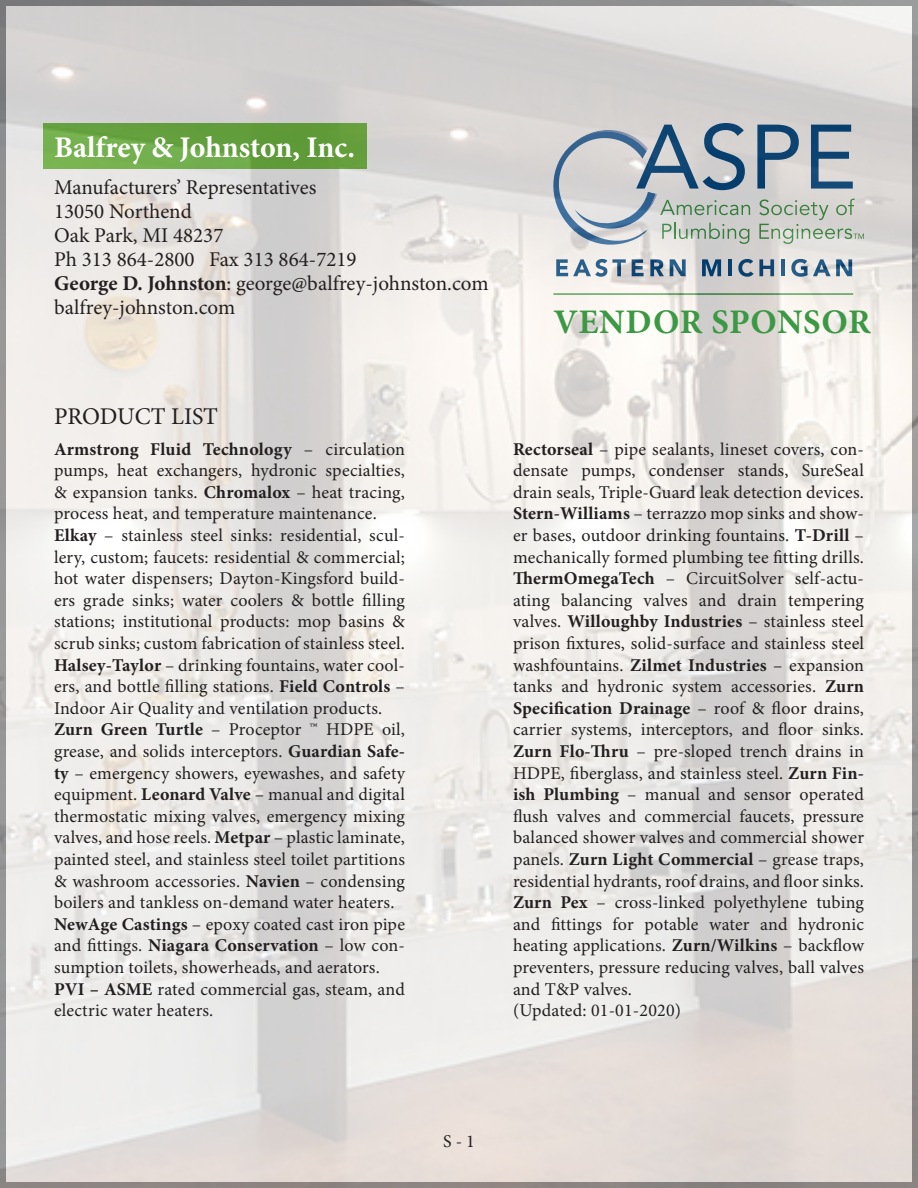
<style>
.page{position:relative;width:918px;height:1188px;background:#fff}
.page>*{position:absolute;margin:0;border:0;box-sizing:border-box;transform-origin:0 0}
.t1{font:700 34.5px "Minion Pro";letter-spacing:.02em;color:#3b9844}
.t2{font:700 30px "Minion Pro";color:#fff}
.t3{font:24px "Minion Pro";letter-spacing:-.005em;color:#231f20}
.t4{font:21px/24px "Minion Pro";color:#231f20}
.Product_Listings{font:18px/21.6px "Minion Pro";letter-spacing:.01em;color:#231f20;text-align:justify}
.s1{font-weight:700}
</style>
<div class="page">
<img style="left:0;top:0;width:918px;height:1188px">
<p class="t2" style="left:54px;top:126px;width:302px">Balfrey &amp; Johnston, Inc.</p>
<p class="t4" style="left:54px;top:176px;width:264px">Manufacturers’ Representatives</p>
<p class="t4" style="left:54px;top:200px;width:139px">13050 Northend</p>
<p class="t4" style="left:54px;top:224px;width:171px">Oak Park, MI 48237</p>
<p class="t4" style="left:54px;top:248px;width:436px">Ph 313 864-2800 Fax 313 864-7219<br><span class="s1">George D. Johnston</span>: george@balfrey-johnston.com</p>
<p class="t4" style="left:54px;top:296px;width:183px">balfrey-johnston.com</p>
<p class="t1" style="left:553px;top:297px;width:319px">VENDOR SPONSOR</p>
<p class="t3" style="left:54px;top:400px;width:166px">PRODUCT LIST</p>
<p class="Product_Listings" style="left:54px;top:438px;width:353px"><span class="s1">Armstrong Fluid Technology</span> – circulation pumps, heat exchangers, hydronic specialties, &amp; expansion tanks. <span class="s1">Chromalox</span> – heat tracing, process heat, and temperature maintenance.</p>
<p class="Product_Listings" style="left:54px;top:525px;width:353px"><span class="s1">Elkay</span> – stainless steel sinks: residential, scul&shy;lery, custom; faucets: residential &amp; commercial; hot water dispensers; Dayton-Kingsford build&shy;ers grade sinks; water coolers &amp; bottle filling stations; institutional products: mop basins &amp; scrub sinks; custom fabrication of stainless steel.</p>
<p class="Product_Listings" style="left:54px;top:654px;width:353px"><span class="s1">Halsey-Taylor</span> – drinking fountains, water cool&shy;ers, and bottle filling stations. <span class="s1">Field Controls</span> – Indoor Air Quality and ventilation products.</p>
<p class="Product_Listings" style="left:54px;top:719px;width:353px"><span class="s1">Zurn Green Turtle</span> – Proceptor ™ HDPE oil, grease, and solids interceptors. <span class="s1">Guardian Safe&shy;ty</span> – emergency showers, eyewashes, and safety equipment. <span class="s1">Leonard Valve</span> – manual and digital thermostatic mixing valves, emergency mixing valves, and hose reels. <span class="s1">Metpar</span> – plastic laminate, painted steel, and stainless steel toilet partitions &amp; washroom accessories. <span class="s1">Navien</span> – condensing boilers and tankless on-demand water heaters.</p>
<p class="Product_Listings" style="left:54px;top:913px;width:353px"><span class="s1">NewAge Castings</span> – epoxy coated cast iron pipe and fittings. <span class="s1">Niagara Conservation</span> – low con&shy;sumption toilets, showerheads, and aerators.</p>
<p class="Product_Listings" style="left:54px;top:978px;width:353px"><span class="s1">PVI – ASME</span> rated commercial gas, steam, and electric water heaters.</p>
<p class="Product_Listings" style="left:513px;top:438px;width:353px;text-align:left"><span class="s1">Rectorseal</span> – pipe sealants, lineset covers, con&shy;densate pumps, condenser stands, SureSeal drain seals, Triple-Guard leak detection devices.<br><span class="s1">Stern-Williams</span> – terrazzo mop sinks and show&shy;er bases, outdoor drinking fountains. <span class="s1">T-Drill</span> – mechanically formed plumbing tee fitting drills.<br><span class="s1">ThermOmegaTech</span> – CircuitSolver self-actu&shy;ating balancing valves and drain tempering valves. <span class="s1">Willoughby Industries</span> – stainless steel prison fixtures, solid-surface and stainless steel washfountains. <span class="s1">Zilmet Industries</span> – expansion tanks and hydronic system accessories. <span class="s1">Zurn Specification Drainage</span> – roof &amp; floor drains, carrier systems, interceptors, and floor sinks.<br><span class="s1">Zurn Flo-Thru</span> – pre-sloped trench drains in HDPE, fiberglass, and stainless steel. <span class="s1">Zurn Fin&shy;ish Plumbing</span> – manual and sensor operated flush valves and commercial faucets, pressure balanced shower valves and commercial shower panels. <span class="s1">Zurn Light Commercial</span> – grease traps, residential hydrants, roof drains, and floor sinks.<br><span class="s1">Zurn Pex</span> – cross-linked polyethylene tubing and fittings for potable water and hydronic heating applications. <span class="s1">Zurn/Wilkins</span> – backflow preventers, pressure reducing valves, ball valves and T&amp;P valves.</p>
<p class="Product_Listings" style="left:513px;top:1000px;width:170px">(Updated: 01-01-2020)</p>
<p class="Product_Listings" style="left:443px;top:1131px;width:33px">S - 1</p>
</div>
